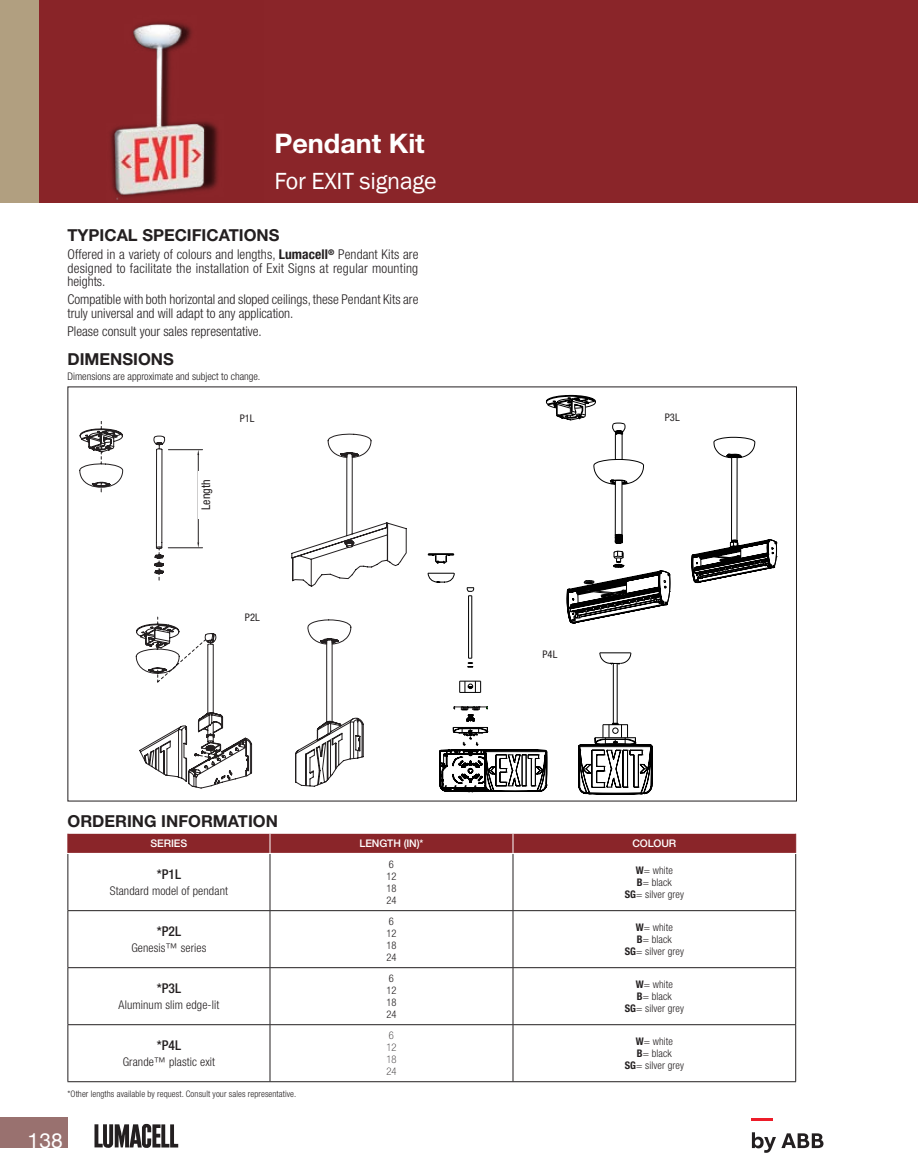
<style>
.page{position:relative;width:918px;height:1175px;background:#fff}
.page>*{position:absolute;margin:0;border:0;box-sizing:border-box;transform-origin:0 0}
.t1{font:700 27px "Helvetica Neue LT Std";color:#fff}
.t2{font:24px "Franklin Gothic";letter-spacing:-.01em;color:#fff}
.t3{font:21px "Helvetica Neue";color:#fff}
.t4{font:700 16.5px "Helvetica Neue LT Std";color:#231f20}
.t5{font:300 condensed 13.5px/13.5px "Helvetica Neue LT Std";color:#231f20;text-align:justify}
.t6{font:500 condensed 13.5px "Helvetica Neue LT Std";color:#231f20}
.t7{font:300 condensed 12px "Helvetica Neue LT Std";letter-spacing:.01em;color:#231f20}
.t8{font:condensed 12px "Helvetica Neue LT Std";letter-spacing:.01em;color:#231f20}
.t9{font:300 condensed 10.5px/12px "Helvetica Neue LT Std";letter-spacing:.01em;color:#231f20;text-align:center}
.t10{font:500 10.5px "Helvetica Neue LT Std";letter-spacing:-.01em;color:#fff}
.t11{font:condensed 10.5px "Helvetica Neue LT Std";color:#231f20}
.t12{font:100 condensed 10.5px/12px "Helvetica Neue LT Std";color:#231f20}
.t13{font:300 condensed 9px "Helvetica Neue LT Std";letter-spacing:.01em;color:#231f20}
.s1{font-weight:700}
</style>
<div class="page">
<div style="left:0;top:0;width:918px;height:202px;background:#8a2529"></div>
<div style="left:0;top:1117px;width:68px;height:31px;background:#99716f"></div>
<hr style="left:751px;top:1117px;width:21px;height:3px;background:#ed1c29">
<svg style="left:752px;top:1132px;width:72px;height:20px"></svg>
<svg style="left:94px;top:1123px;width:84px;height:25px"></svg>
<hr style="left:68px;top:910px;width:202px;height:1px;background:#231f20">
<hr style="left:270px;top:910px;width:243px;height:1px;background:#231f20">
<hr style="left:513px;top:910px;width:283px;height:1px;background:#231f20">
<hr style="left:68px;top:967px;width:202px;height:1px;background:#231f20">
<hr style="left:270px;top:967px;width:243px;height:1px;background:#231f20">
<hr style="left:513px;top:967px;width:283px;height:1px;background:#231f20">
<hr style="left:68px;top:1024px;width:202px;height:1px;background:#231f20">
<hr style="left:270px;top:1024px;width:243px;height:1px;background:#231f20">
<hr style="left:513px;top:1024px;width:283px;height:1px;background:#231f20">
<hr style="left:68px;top:854px;width:1px;height:56px;background:#231f20">
<hr style="left:270px;top:854px;width:1px;height:56px;background:#231f20">
<hr style="left:513px;top:854px;width:1px;height:56px;background:#231f20">
<hr style="left:795px;top:854px;width:1px;height:56px;background:#231f20">
<hr style="left:68px;top:911px;width:1px;height:56px;background:#231f20">
<hr style="left:270px;top:911px;width:1px;height:56px;background:#231f20">
<hr style="left:513px;top:911px;width:1px;height:56px;background:#231f20">
<hr style="left:795px;top:911px;width:1px;height:56px;background:#231f20">
<hr style="left:68px;top:968px;width:1px;height:56px;background:#231f20">
<hr style="left:270px;top:968px;width:1px;height:56px;background:#231f20">
<hr style="left:513px;top:968px;width:1px;height:56px;background:#231f20">
<hr style="left:795px;top:968px;width:1px;height:56px;background:#231f20">
<hr style="left:68px;top:1025px;width:1px;height:56px;background:#231f20">
<hr style="left:270px;top:1025px;width:1px;height:56px;background:#231f20">
<hr style="left:513px;top:1025px;width:1px;height:56px;background:#231f20">
<hr style="left:795px;top:1025px;width:1px;height:56px;background:#231f20">
<hr style="left:68px;top:1081px;width:202px;height:1px;background:#231f20">
<hr style="left:270px;top:1081px;width:243px;height:1px;background:#231f20">
<hr style="left:513px;top:1081px;width:283px;height:1px;background:#231f20">
<svg style="left:68px;top:833px;width:728px;height:20px;background:#8f2f33"></svg>
<svg style="left:80px;top:421px;width:326px;height:367px"></svg>
<svg style="left:136px;top:617px;width:228px;height:169px"></svg>
<hr style="left:198px;top:455px;width:1px;height:87px;background:#231f20">
<hr style="left:168px;top:547px;width:35px;height:1px;background:#231f20">
<hr style="left:168px;top:449px;width:35px;height:1px;background:#231f20">
<svg style="left:197px;top:449px;width:2px;height:6px"></svg>
<svg style="left:197px;top:542px;width:2px;height:6px"></svg>
<div style="left:224px;top:414px;width:46px;height:9px;background:#fff"></div>
<div style="left:230px;top:614px;width:45px;height:8px;background:#fff"></div>
<svg style="left:691px;top:436px;width:86px;height:147px"></svg>
<svg style="left:427px;top:395px;width:244px;height:400px"></svg>
<div style="left:527px;top:650px;width:46px;height:9px;background:#fff"></div>
<div style="left:199px;top:471px;width:14px;height:47px;background:#fff"></div>
<img style="left:0;top:0;width:219px;height:202px">
<h1 class="t1" style="left:274px;top:126px;width:152px">Pendant Kit</h1>
<h2 class="t2" style="left:274px;top:166px;width:164px">For EXIT signage</h2>
<p class="t4" style="left:68px;top:225px;width:214px">TYPICAL SPECIFICATIONS</p>
<p class="t5" style="left:68px;top:248px;width:352px">Offered in a variety of colours and lengths, <span class="s1">Lumacell</span><sup>®</sup> Pendant Kits are designed to facilitate the installation of Exit Signs at regular mounting heights.</p>
<p class="t5" style="left:68px;top:293px;width:352px">Compatible with both horizontal and sloped ceilings, these Pendant Kits are truly universal and will adapt to any application.</p>
<p class="t5" style="left:68px;top:324px;width:196px">Please consult your sales representative.</p>
<p class="t4" style="left:68px;top:349px;width:108px">DIMENSIONS</p>
<p class="t9" style="left:68px;top:371px;width:194px">Dimensions are approximate and subject to change.</p>
<p class="t8" style="left:199px;top:510px;width:33px;rotate:-90deg">Length</p>
<p class="t11" style="left:240px;top:412px;width:16px">P1L</p>
<p class="t11" style="left:245px;top:611px;width:16px">P2L</p>
<p class="t11" style="left:543px;top:648px;width:16px">P4L</p>
<p class="t11" style="left:665px;top:411px;width:16px">P3L</p>
<p class="t4" style="left:68px;top:810px;width:212px">ORDERING INFORMATION</p>
<p class="t10" style="left:151px;top:837px;width:38px">SERIES</p>
<p class="t10" style="left:360px;top:837px;width:65px">LENGTH (IN)*</p>
<p class="t10" style="left:632px;top:837px;width:46px">COLOUR</p>
<p class="t6" style="left:157px;top:866px;width:26px">*P1L</p>
<p class="t7" style="left:110px;top:884px;width:120px">Standard model of pendant</p>
<p class="t9" style="left:386px;top:858px;width:12px;text-align:left">6<br>12<br>18<br>24</p>
<p class="t9" style="left:625px;top:864px;width:61px"><span class="s1">W</span>= white<br><span class="s1">B</span>= black<br><span class="s1">SG</span>= silver grey</p>
<p class="t6" style="left:157px;top:923px;width:26px">*P2L</p>
<p class="t7" style="left:131px;top:941px;width:77px">Genesis™ series</p>
<p class="t6" style="left:157px;top:980px;width:26px">*P3L</p>
<p class="t7" style="left:119px;top:998px;width:102px">Aluminum slim edge-lit</p>
<p class="t6" style="left:157px;top:1037px;width:26px">*P4L</p>
<p class="t7" style="left:123px;top:1055px;width:94px">Grande™ plastic exit</p>
<p class="t13" style="left:68px;top:1088px;width:230px">*Other lengths available by request. Consult your sales representative.</p>
<h3 class="t3" style="left:28px;top:1125px;width:37px">138</h3>
<p class="t9" style="left:386px;top:915px;width:12px;text-align:left">6<br>12<br>18<br>24</p>
<p class="t9" style="left:625px;top:921px;width:61px"><span class="s1">W</span>= white<br><span class="s1">B</span>= black<br><span class="s1">SG</span>= silver grey</p>
<p class="t9" style="left:386px;top:972px;width:12px;text-align:left">6<br>12<br>18<br>24</p>
<p class="t9" style="left:625px;top:978px;width:61px"><span class="s1">W</span>= white<br><span class="s1">B</span>= black<br><span class="s1">SG</span>= silver grey</p>
<p class="t12" style="left:386px;top:1029px;width:12px">6<br>12<br>18<br>24</p>
<p class="t9" style="left:625px;top:1035px;width:61px"><span class="s1">W</span>= white<br><span class="s1">B</span>= black<br><span class="s1">SG</span>= silver grey</p>
</div>
